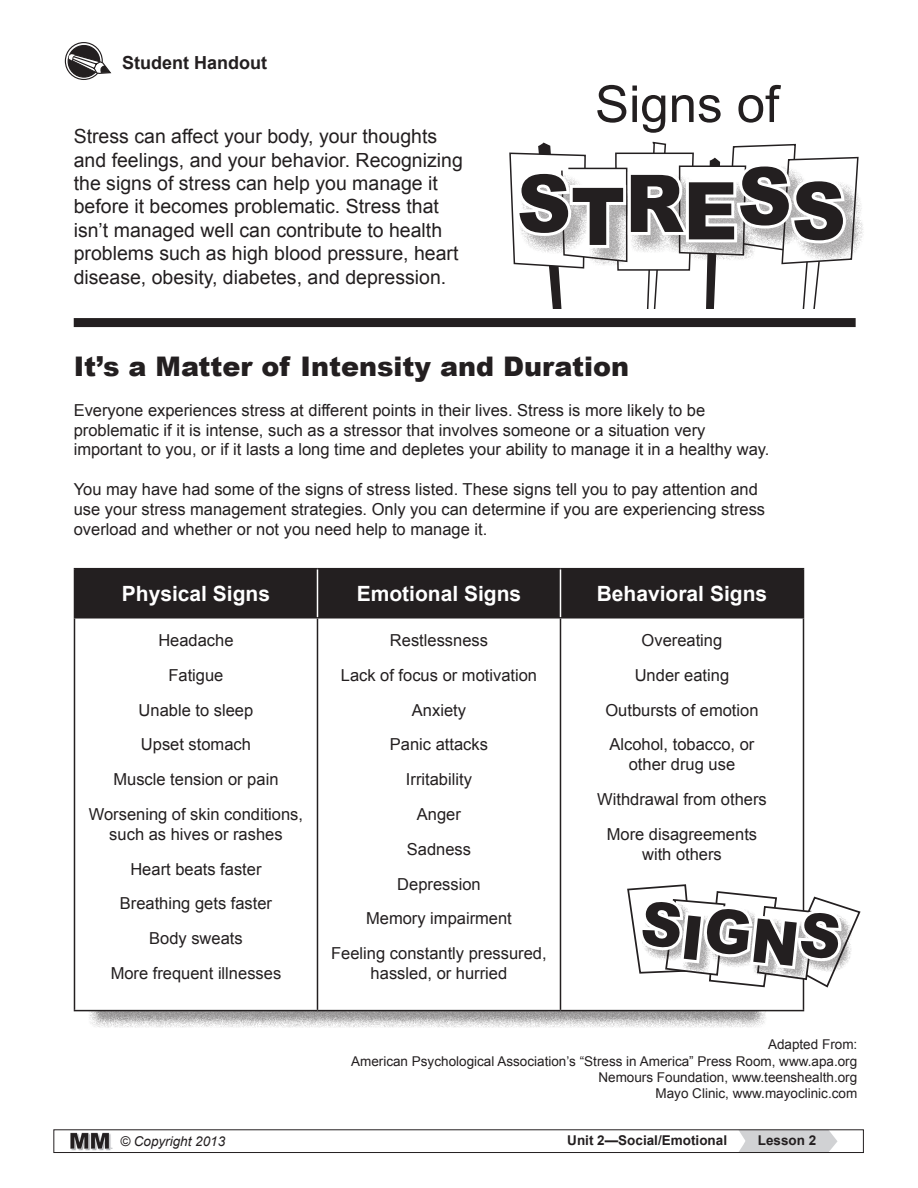
<style>
.page{position:relative;width:918px;height:1188px;background:#fff}
.page>*{position:absolute;margin:0;border:0;box-sizing:border-box;transform-origin:0 0}
.t1{font:900 79.8px "Arial";color:#231f20;scale:.94 1}
.t2{font:900 60.75px "Arial";color:#231f20;scale:.94 1}
.t3{font:51px "Arial";color:#231f20}
.t4{font:900 27px "Arial";color:#231f20}
.Normal__Web{font:700 21px "Arial";color:#fff}
.Normal__Web-2{font:19.5px/23.4px "Arial";color:#231f20}
.t5{font:700 18px "Arial";color:#231f20}
.Normal__Web-3{font:16.5px/19.8px "Arial";color:#231f20;text-align:center}
.t6{font:13.5px "Arial";color:#231f20}
.t7{font:700 13.5px "Arial";color:#231f20}
.t8{font:italic 13.5px "Arial";color:#231f20}
</style>
<div class="page">
<svg style="left:739px;top:1131px;width:99px;height:20px;background:#d4d5d7"></svg>
<img style="left:70px;top:1132px;width:43px;height:19px">
<div style="left:53px;top:1129px;width:811px;height:24px;border:1px solid #231f20"></div>
<div style="left:89px;top:586px;width:678px;height:442px;background:#231f20;opacity:.51"></div>
<svg style="left:509px;top:141px;width:350px;height:168px"></svg>
<svg style="left:64px;top:42px;width:48px;height:38px"></svg>
<div style="left:75px;top:569px;width:728px;height:48px;background:#231f20"></div>
<svg style="left:75px;top:619px;width:728px;height:391px"></svg>
<hr style="left:74px;top:568px;width:243px;height:1px;background:#231f20">
<hr style="left:74px;top:569px;width:1px;height:48px;background:#231f20">
<hr style="left:317px;top:568px;width:243px;height:1px;background:#231f20">
<hr style="left:560px;top:568px;width:244px;height:1px;background:#231f20">
<hr style="left:803px;top:569px;width:1px;height:48px;background:#231f20">
<hr style="left:74px;top:617px;width:243px;height:2px;background:#231f20">
<hr style="left:74px;top:619px;width:1px;height:391px;background:#231f20">
<hr style="left:317px;top:617px;width:243px;height:2px;background:#231f20">
<hr style="left:317px;top:619px;width:1px;height:391px;background:#231f20">
<hr style="left:560px;top:617px;width:244px;height:2px;background:#231f20">
<hr style="left:560px;top:619px;width:1px;height:391px;background:#231f20">
<hr style="left:803px;top:619px;width:1px;height:391px;background:#231f20">
<hr style="left:74px;top:1010px;width:243px;height:1px;background:#231f20">
<hr style="left:317px;top:1010px;width:243px;height:1px;background:#231f20">
<hr style="left:560px;top:1010px;width:244px;height:1px;background:#231f20">
<hr style="left:317px;top:569px;width:1px;height:48px;background:#fff">
<hr style="left:560px;top:569px;width:1px;height:48px;background:#fff">
<div style="left:74px;top:318px;width:782px;height:9px;background:#231f20"></div>
<svg style="left:626px;top:883px;width:235px;height:145px"></svg>
<p class="t5" style="left:122px;top:50px;width:146px">Student Handout</p>
<p class="Normal__Web-2" style="left:74px;top:125px;width:391px">Stress can affect your body, your thoughts and feelings, and your behavior. Recognizing the signs of stress can help you manage it before it becomes problematic. Stress that isn’t managed well can contribute to health problems such as high blood pressure, heart disease, obesity, diabetes, and depression.</p>
<p class="t3" style="left:595px;top:71px;width:186px">Signs of</p>
<p class="t1" style="left:517px;top:149px;width:351px">STRESS</p>
<p class="t4" style="left:74px;top:347px;width:557px">It’s a Matter of Intensity and Duration</p>
<p class="Normal__Web-3" style="left:74px;top:400px;width:697px;text-align:left">Everyone experiences stress at different points in their lives. Stress is more likely to be problematic if it is intense, such as a stressor that involves someone or a situation very important to you, or if it lasts a long time and depletes your ability to manage it in a healthy way.</p>
<p class="Normal__Web-3" style="left:74px;top:480px;width:693px;text-align:left">You may have had some of the signs of stress listed. These signs tell you to pay attention and use your stress management strategies. Only you can determine if you are experiencing stress overload and whether or not you need help to manage it.</p>
<p class="Normal__Web" style="left:122px;top:579px;width:150px">Physical Signs</p>
<p class="Normal__Web" style="left:357px;top:579px;width:166px">Emotional Signs</p>
<p class="Normal__Web" style="left:597px;top:579px;width:172px">Behavioral Signs</p>
<p class="Normal__Web-3" style="left:158px;top:630px;width:77px">Headache</p>
<p class="Normal__Web-3" style="left:168px;top:665px;width:57px">Fatigue</p>
<p class="Normal__Web-3" style="left:139px;top:700px;width:116px">Unable to sleep</p>
<p class="Normal__Web-3" style="left:141px;top:735px;width:112px">Upset stomach</p>
<p class="Normal__Web-3" style="left:113px;top:770px;width:167px">Muscle tension or pain</p>
<p class="Normal__Web-3" style="left:89px;top:804px;width:216px">Worsening of skin conditions, such as hives or rashes</p>
<p class="Normal__Web-3" style="left:130px;top:859px;width:133px">Heart beats faster</p>
<p class="Normal__Web-3" style="left:120px;top:894px;width:154px">Breathing gets faster</p>
<p class="Normal__Web-3" style="left:149px;top:929px;width:95px">Body sweats</p>
<p class="Normal__Web-3" style="left:111px;top:963px;width:172px">More frequent illnesses</p>
<p class="Normal__Web-3" style="left:642px;top:630px;width:82px">Overeating</p>
<p class="Normal__Web-3" style="left:635px;top:665px;width:96px">Under eating</p>
<p class="Normal__Web-3" style="left:605px;top:700px;width:155px">Outbursts of emotion</p>
<p class="Normal__Web-3" style="left:610px;top:735px;width:146px">Alcohol, tobacco, or other drug use</p>
<p class="Normal__Web-3" style="left:597px;top:789px;width:171px">Withdrawal from others</p>
<p class="Normal__Web-3" style="left:607px;top:824px;width:152px">More disagreements with others</p>
<p class="Normal__Web-3" style="left:390px;top:630px;width:100px">Restlessness</p>
<p class="Normal__Web-3" style="left:341px;top:665px;width:198px">Lack of focus or motivation</p>
<p class="Normal__Web-3" style="left:412px;top:700px;width:56px">Anxiety</p>
<p class="Normal__Web-3" style="left:390px;top:735px;width:100px">Panic attacks</p>
<p class="Normal__Web-3" style="left:406px;top:770px;width:67px">Irritability</p>
<p class="Normal__Web-3" style="left:417px;top:804px;width:46px">Anger</p>
<p class="Normal__Web-3" style="left:407px;top:839px;width:66px">Sadness</p>
<p class="Normal__Web-3" style="left:397px;top:874px;width:85px">Depression</p>
<p class="Normal__Web-3" style="left:366px;top:909px;width:147px">Memory impairment</p>
<p class="Normal__Web-3" style="left:331px;top:944px;width:217px">Feeling constantly pressured, hassled, or hurried</p>
<p class="t2" style="left:646px;top:879px;width:214px;rotate:6deg">SIGNS</p>
<p class="t6" style="left:768px;top:1036px;width:91px">Adapted From:</p>
<p class="t6" style="left:351px;top:1052px;width:508px">American Psychological Association’s “Stress in America” Press Room, www.apa.org</p>
<p class="t6" style="left:598px;top:1068px;width:260px">Nemours Foundation, www.teenshealth.org</p>
<p class="t6" style="left:656px;top:1084px;width:203px">Mayo Clinic, www.mayoclinic.com</p>
<p class="t8" style="left:120px;top:1133px;width:107px">© Copyright 2013</p>
<p class="t7" style="left:567px;top:1132px;width:161px">Unit 2—Social/Emotional</p>
<p class="t7" style="left:758px;top:1132px;width:60px">Lesson 2</p>
</div>
